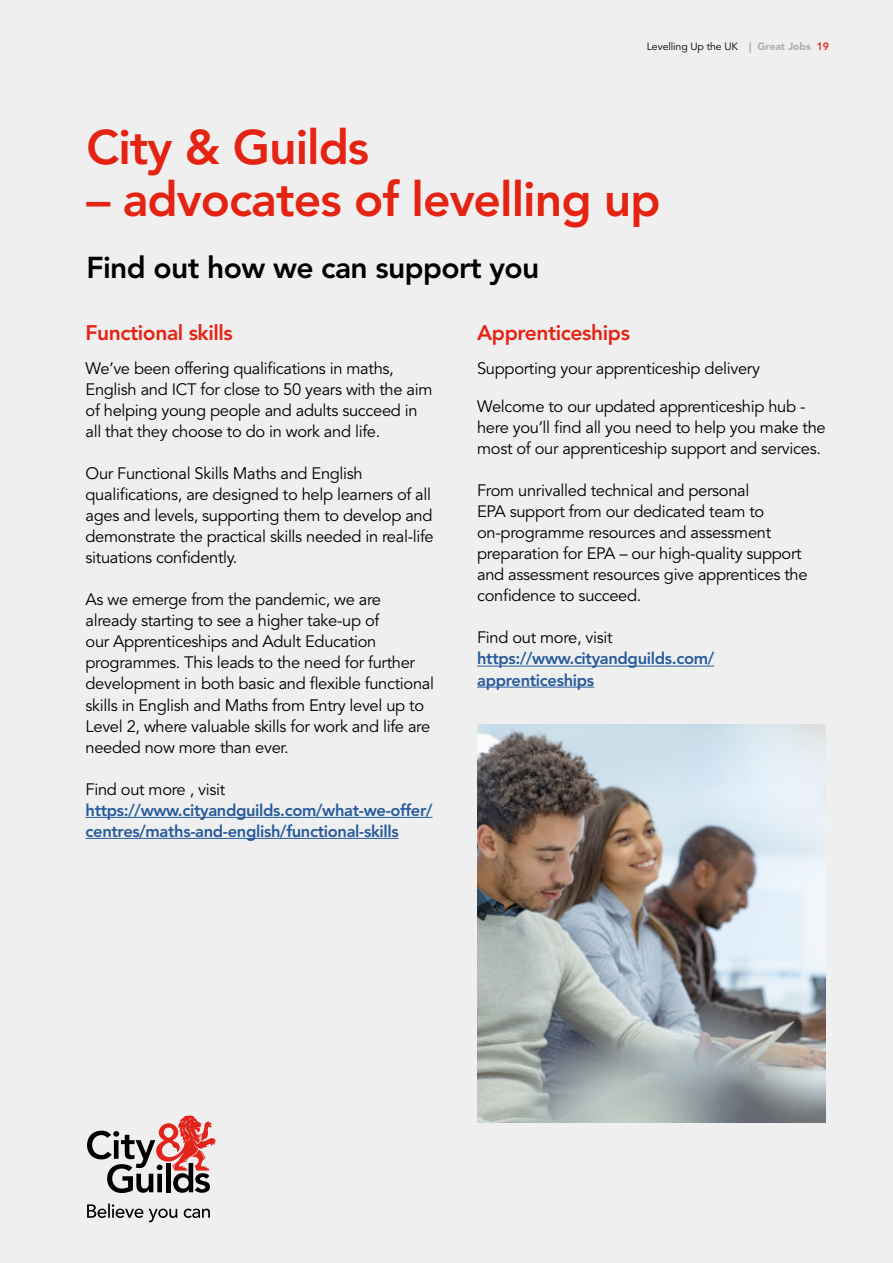
<style>
.page{position:relative;width:893px;height:1263px;background:#efefef}
.page>*{position:absolute;margin:0;border:0;box-sizing:border-box;transform-origin:0 0}
.t1{font:800 48px "Avenir LT Std";letter-spacing:-.02em;color:#e42313}
.t2{font:800 30px "Avenir LT Std";letter-spacing:-.02em;color:#000}
.t3{font:800 21px "Avenir LT Std";letter-spacing:-.02em;color:#e42313}
.t4{font:16.5px/21px "Avenir LT Std";letter-spacing:-.02em;color:#000}
.t5{font:800 16.5px/21px "Avenir LT Std";letter-spacing:-.02em;color:#275b9b}
.t6{font:10.5px "Avenir LT Std";letter-spacing:-.01em;color:#000}
.s1{font-weight:900;color:#b1b1b1}
.s2{font-weight:800;color:#e1251b}
</style>
<div class="page">
<hr style="left:86px;top:817px;width:347px;height:1px;background:#275b9b">
<hr style="left:86px;top:838px;width:313px;height:1px;background:#275b9b">
<hr style="left:477px;top:666px;width:237px;height:1px;background:#275b9b">
<hr style="left:477px;top:687px;width:117px;height:1px;background:#275b9b">
<svg style="left:87px;top:1115px;width:129px;height:78px"></svg>
<svg style="left:87px;top:1203px;width:123px;height:19px"></svg>
<img style="left:477px;top:724px;width:349px;height:399px">
<p class="t6" style="left:647px;top:41px;width:184px">Levelling Up the UK <span class="s1">| Great Jobs</span> <span class="s2">19</span></p>
<h1 class="t1" style="left:86px;top:119px;width:284px">City &amp; Guilds</h1>
<h1 class="t1" style="left:86px;top:171px;width:576px">– advocates of levelling up</h1>
<h2 class="t2" style="left:86px;top:250px;width:454px">Find out how we can support you</h2>
<p class="t3" style="left:86px;top:320px;width:149px">Functional skills</p>
<p class="t4" style="left:86px;top:358px;width:348px">We’ve been offering qualifications in maths, English and ICT for close to 50 years with the aim of helping young people and adults succeed in all that they choose to do in work and life.</p>
<p class="t4" style="left:86px;top:463px;width:350px">Our Functional Skills Maths and English qualifications, are designed to help learners of all ages and levels, supporting them to develop and demonstrate the practical skills needed in real-life situations confidently.</p>
<p class="t4" style="left:86px;top:590px;width:350px">As we emerge from the pandemic, we are already starting to see a higher take-up of<br>our Apprenticeships and Adult Education programmes. This leads to the need for further development in both basic and flexible functional skills in English and Maths from Entry level up to Level 2, where valuable skills for work and life are needed now more than ever.</p>
<p class="t4" style="left:86px;top:779px;width:141px">Find out more , visit</p>
<p class="t5" style="left:86px;top:799px;width:348px">https://www.cityandguilds.com/what-we-offer/ centres/maths-and-english/functional-skills</p>
<p class="t3" style="left:477px;top:320px;width:154px">Apprenticeships</p>
<p class="t4" style="left:477px;top:358px;width:284px">Supporting your apprenticeship delivery</p>
<p class="t4" style="left:477px;top:396px;width:350px">Welcome to our updated apprenticeship hub - here you’ll find all you need to help you make the most of our apprenticeship support and services.</p>
<p class="t4" style="left:477px;top:480px;width:332px">From unrivalled technical and personal<br>EPA support from our dedicated team to on-programme resources and assessment preparation for EPA – our high-quality support and assessment resources give apprentices the confidence to succeed.</p>
<p class="t4" style="left:477px;top:628px;width:137px">Find out more, visit</p>
<p class="t5" style="left:477px;top:648px;width:239px">https://www.cityandguilds.com/ apprenticeships</p>
</div>
